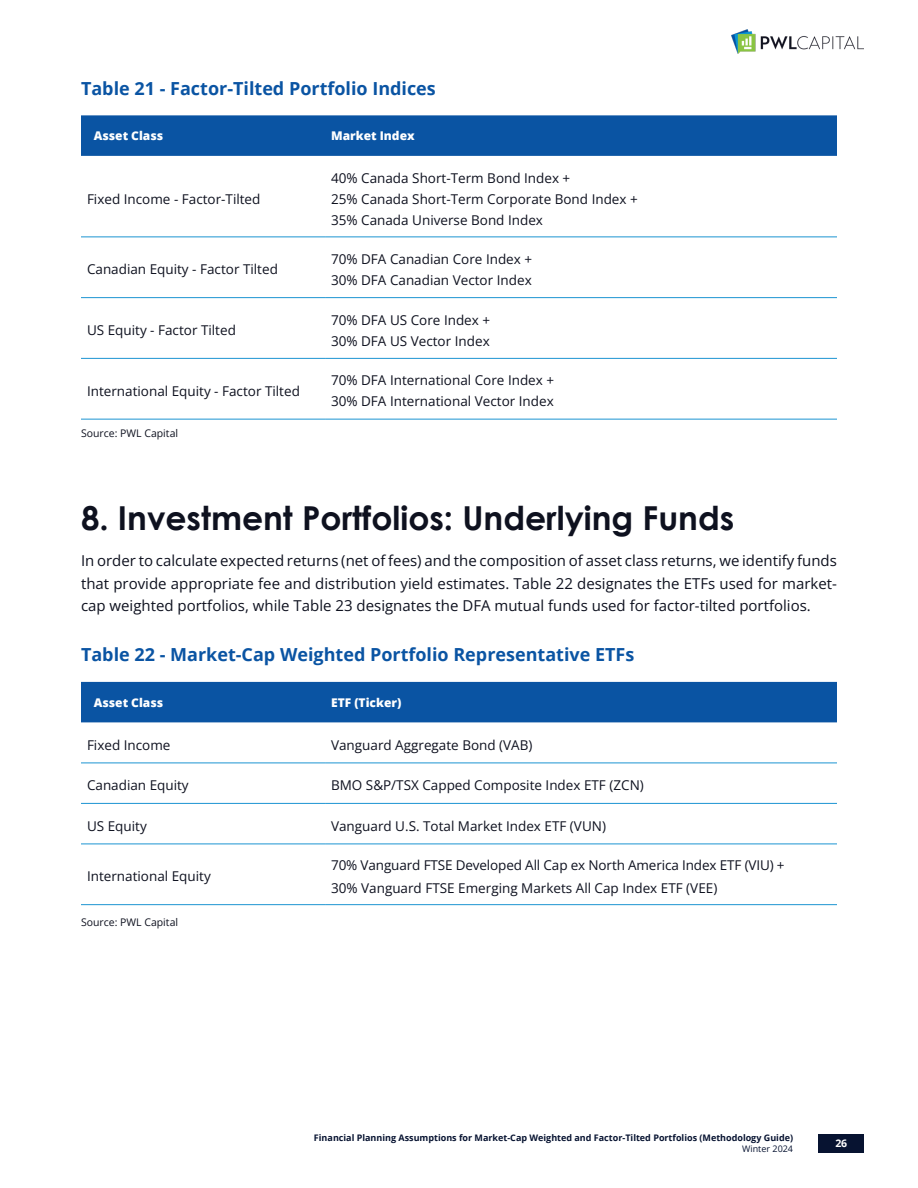
<style>
.page{position:relative;width:918px;height:1188px;background:#fff}
.page>*{position:absolute;margin:0;border:0;box-sizing:border-box;transform-origin:0 0}
.Header_3{font:700 33px "Century Gothic";color:#0e111f}
.Table_Title{font:700 18px "Open Sans";color:#0a54a3}
.Paragraph_lv1{font:15px/22.5px "Open Sans";color:#0e111f;text-align:justify}
.Table_Body{font:13.5px "Open Sans";color:#0e111f}
.Table_Header{font:800 12px "Open Sans";color:#fff}
.Source{font:10.5px "Open Sans";color:#0e111f}
.t1{font:700 10.5px "Open Sans";color:#fff}
.t2{font:700 9px "Open Sans";color:#071331}
.t3{font:9px "Open Sans";color:#071331}
</style>
<div class="page">
<div style="left:819px;top:1134px;width:45px;height:19px;background:#071331"></div>
<img style="left:731px;top:29px;width:133px;height:25px">
<div style="left:81px;top:115px;width:756px;height:41px;background:#0a54a3"></div>
<hr style="left:81px;top:237px;width:244px;height:1px;background:#1c94d2">
<hr style="left:325px;top:237px;width:512px;height:1px;background:#1c94d2">
<hr style="left:81px;top:297px;width:244px;height:1px;background:#1c94d2">
<hr style="left:325px;top:297px;width:512px;height:1px;background:#1c94d2">
<hr style="left:81px;top:358px;width:244px;height:1px;background:#1c94d2">
<hr style="left:325px;top:358px;width:512px;height:1px;background:#1c94d2">
<hr style="left:81px;top:419px;width:244px;height:1px;background:#1c94d2">
<hr style="left:325px;top:419px;width:512px;height:1px;background:#1c94d2">
<div style="left:81px;top:682px;width:756px;height:40px;background:#0a54a3"></div>
<hr style="left:81px;top:763px;width:244px;height:1px;background:#1c94d2">
<hr style="left:325px;top:763px;width:512px;height:1px;background:#1c94d2">
<hr style="left:81px;top:803px;width:244px;height:1px;background:#1c94d2">
<hr style="left:325px;top:803px;width:512px;height:1px;background:#1c94d2">
<hr style="left:81px;top:844px;width:244px;height:1px;background:#1c94d2">
<hr style="left:325px;top:844px;width:512px;height:1px;background:#1c94d2">
<hr style="left:81px;top:904px;width:244px;height:1px;background:#1c94d2">
<hr style="left:325px;top:904px;width:512px;height:1px;background:#1c94d2">
<p class="Table_Title" style="left:81px;top:76px;width:356px">Table 21 - Factor-Tilted Portfolio Indices</p>
<p class="Table_Header" style="left:94px;top:127px;width:71px">Asset Class</p>
<p class="Table_Header" style="left:331px;top:127px;width:85px">Market Index</p>
<p class="Table_Body" style="left:87px;top:189px;width:175px">Fixed Income - Factor-Tilted</p>
<p class="Table_Body" style="left:87px;top:260px;width:192px">Canadian Equity - Factor Tilted</p>
<p class="Table_Body" style="left:87px;top:321px;width:150px">US Equity - Factor Tilted</p>
<p class="Table_Body" style="left:87px;top:382px;width:214px">International Equity - Factor Tilted</p>
<p class="Source" style="left:81px;top:426px;width:99px">Source: PWL Capital</p>
<p class="Table_Body" style="left:331px;top:168px;width:241px">40% Canada Short-Term Bond Index +</p>
<p class="Table_Body" style="left:331px;top:189px;width:308px">25% Canada Short-Term Corporate Bond Index +</p>
<p class="Table_Body" style="left:331px;top:210px;width:213px">35% Canada Universe Bond Index</p>
<p class="Table_Body" style="left:331px;top:250px;width:203px">70% DFA Canadian Core Index +</p>
<p class="Table_Body" style="left:331px;top:271px;width:202px">30% DFA Canadian Vector Index</p>
<p class="Table_Body" style="left:331px;top:311px;width:161px">70% DFA US Core Index +</p>
<p class="Table_Body" style="left:331px;top:332px;width:160px">30% DFA US Vector Index</p>
<p class="Table_Body" style="left:331px;top:371px;width:225px">70% DFA International Core Index +</p>
<p class="Table_Body" style="left:331px;top:392px;width:224px">30% DFA International Vector Index</p>
<p class="Header_3" style="left:81px;top:493px;width:655px">8. Investment Portfolios: Underlying Funds</p>
<p class="Paragraph_lv1" style="left:81px;top:549px;width:758px">In order to calculate expected returns (net of fees) and the composition of asset class returns, we identify funds that provide appropriate fee and distribution yield estimates. Table 22 designates the ETFs used for market&shy;cap weighted portfolios, while Table 23 designates the DFA mutual funds used for factor-tilted portfolios.</p>
<p class="Table_Title" style="left:81px;top:641px;width:555px">Table 22 - Market-Cap Weighted Portfolio Representative ETFs</p>
<p class="Table_Header" style="left:94px;top:693px;width:71px">Asset Class</p>
<p class="Table_Header" style="left:331px;top:693px;width:72px">ETF (Ticker)</p>
<p class="Table_Body" style="left:87px;top:736px;width:85px">Fixed Income</p>
<p class="Table_Body" style="left:331px;top:736px;width:203px">Vanguard Aggregate Bond (VAB)</p>
<p class="Table_Body" style="left:87px;top:776px;width:103px">Canadian Equity</p>
<p class="Table_Body" style="left:331px;top:776px;width:314px">BMO S&amp;P/TSX Capped Composite Index ETF (ZCN)</p>
<p class="Table_Body" style="left:87px;top:817px;width:61px">US Equity</p>
<p class="Table_Body" style="left:331px;top:817px;width:276px">Vanguard U.S. Total Market Index ETF (VUN)</p>
<p class="Table_Body" style="left:87px;top:867px;width:125px">International Equity</p>
<p class="Table_Body" style="left:331px;top:856px;width:455px">70% Vanguard FTSE Developed All Cap ex North America Index ETF (VIU) +</p>
<p class="Table_Body" style="left:331px;top:879px;width:388px">30% Vanguard FTSE Emerging Markets All Cap Index ETF (VEE)</p>
<p class="Source" style="left:81px;top:915px;width:99px">Source: PWL Capital</p>
<p class="t2" style="left:314px;top:1131px;width:481px">Financial Planning Assumptions for Market-Cap Weighted and Factor-Tilted Portfolios (Methodology Guide)</p>
<p class="t3" style="left:742px;top:1142px;width:52px">Winter 2024</p>
<p class="t1" style="left:835px;top:1136px;width:13px">26</p>
</div>
